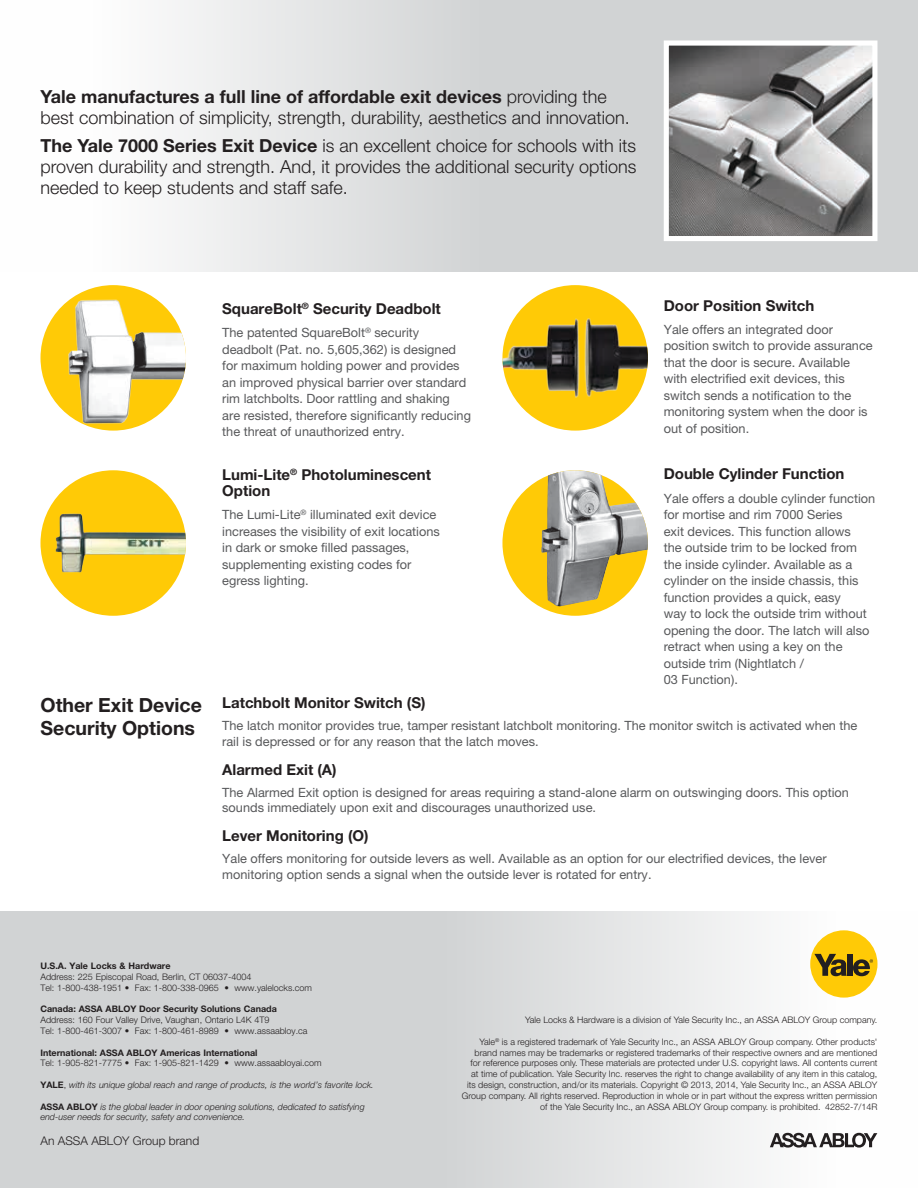
<style>
.page{position:relative;width:918px;height:1188px;background:#fff}
.page>*{position:absolute;margin:0;border:0;box-sizing:border-box;transform-origin:0 0}
.t1{font:700 19.5px/23.4px "Helvetica Neue";color:#231f20}
.t2{font:300 18px/21px "Helvetica Neue";color:#231f20}
.t3{font:700 15px/16.5px "Helvetica Neue";color:#231f20}
.t4{font:12.75px/16.5px "Helvetica Neue";color:#58595b}
.t5{font:300 12px "Helvetica Neue";color:#231f20}
.t6{font:300 9px/10.8px "Helvetica Neue";color:#231f20}
.t7{font:italic 300 9px/10.8px "Helvetica Neue";color:#231f20}
.t8{font:700 9px "Helvetica Neue";color:#231f20}
.s1{font-weight:700}
.s2{font-weight:700;font-style:normal}
.s3{font-style:normal}
</style>
<div class="page">
<div style="left:0;top:912px;width:918px;height:276px;background:linear-gradient(to right,#c4c7c8,#f9f9f9)"></div>
<div style="left:810px;top:930px;width:68px;height:68px;background:#ffca06;border-radius:50%"></div>
<svg style="left:814px;top:954px;width:33px;height:22px"></svg>
<div style="left:847px;top:954px;width:6px;height:22px;background:#231f20"></div>
<svg style="left:853px;top:959px;width:20px;height:17px"></svg>
<svg style="left:770px;top:1133px;width:107px;height:15px"></svg>
<div style="left:0;top:0;width:918px;height:272px;background:linear-gradient(to right,#fafafa,#c5c7c8)"></div>
<img style="left:670px;top:47px;width:201px;height:188px">
<div style="left:664px;top:41px;width:213px;height:200px;border:5px solid #fff"></div>
<div style="left:502px;top:285px;width:146px;height:146px;background:#ffca06;border-radius:50%"></div>
<img style="left:502px;top:314px;width:146px;height:88px">
<div style="left:502px;top:470px;width:146px;height:146px;background:#ffca06;border-radius:50%"></div>
<img style="left:541px;top:470px;width:107px;height:137px">
<img style="left:40px;top:285px;width:146px;height:146px;border-radius:73px">
<div style="left:41px;top:470px;width:145px;height:146px;background:#ffca06;border-radius:50%"></div>
<img style="left:56px;top:513px;width:130px;height:60px">
<h2 class="t2" style="left:40px;top:86px;width:591px"><span class="s1">Yale manufactures a full line of affordable exit devices</span> providing the best combination of simplicity, strength, durability, aesthetics and innovation.</h2>
<h2 class="t2" style="left:40px;top:134px;width:598px;text-align:justify"><span class="s1">The Yale 7000 Series Exit Device</span> is an excellent choice for schools with its proven durability and strength. And, it provides the additional security options needed to keep students and staff safe.</h2>
<p class="t3" style="left:222px;top:300px;width:220px">SquareBolt<sup>®</sup> Security Deadbolt</p>
<p class="t4" style="left:222px;top:324px;width:250px">The patented SquareBolt<sup>®</sup> security deadbolt (Pat. no. 5,605,362) is designed for maximum holding power and provides an improved physical barrier over standard rim latchbolts. Door rattling and shaking are resisted, therefore significantly reducing the threat of unauthorized entry.</p>
<p class="t3" style="left:222px;top:466px;width:210px">Lumi-Lite<sup>®</sup> Photoluminescent<br>Option</p>
<p class="t4" style="left:222px;top:506px;width:219px">The Lumi-Lite<sup>®</sup> illuminated exit device increases the visibility of exit locations in dark or smoke filled passages, supplementing existing codes for egress lighting.</p>
<p class="t3" style="left:664px;top:297px;width:152px">Door Position Switch</p>
<p class="t4" style="left:664px;top:321px;width:210px">Yale offers an integrated door position switch to provide assurance that the door is secure. Available with electrified exit devices, this switch sends a notification to the monitoring system when the door is out of position.</p>
<p class="t3" style="left:664px;top:465px;width:182px">Double Cylinder Function</p>
<p class="t4" style="left:664px;top:490px;width:213px">Yale offers a double cylinder function for mortise and rim 7000 Series<br>exit devices. This function allows<br>the outside trim to be locked from the inside cylinder. Available as a cylinder on the inside chassis, this function provides a quick, easy<br>way to lock the outside trim without opening the door. The latch will also retract when using a key on the outside trim (Nightlatch /<br>03 Function).</p>
<h1 class="t1" style="left:40px;top:693px;width:163px">Other Exit Device<br>Security Options</h1>
<p class="t3" style="left:222px;top:694px;width:205px">Latchbolt Monitor Switch (S)</p>
<p class="t4" style="left:222px;top:718px;width:637px;line-height:15.3px">The latch monitor provides true, tamper resistant latchbolt monitoring. The monitor switch is activated when the rail is depressed or for any reason that the latch moves.</p>
<p class="t3" style="left:222px;top:761px;width:116px">Alarmed Exit (A)</p>
<p class="t4" style="left:222px;top:784px;width:628px;line-height:15.3px">The Alarmed Exit option is designed for areas requiring a stand-alone alarm on outswinging doors. This option sounds immediately upon exit and discourages unauthorized use.</p>
<p class="t3" style="left:222px;top:827px;width:148px">Lever Monitoring (O)</p>
<p class="t4" style="left:222px;top:851px;width:606px;line-height:15.3px">Yale offers monitoring for outside levers as well. Available as an option for our electrified devices, the lever monitoring option sends a signal when the outside lever is rotated for entry.</p>
<p class="t8" style="left:40px;top:960px;width:132px">U.S.A. Yale Locks &amp; Hardware</p>
<p class="t6" style="left:40px;top:971px;width:273px">Address: 225 Episcopal Road, Berlin, CT 06037-4004<br>Tel: 1-800-438-1951 • Fax: 1-800-338-0965 • www.yalelocks.com</p>
<p class="t8" style="left:40px;top:1004px;width:238px">Canada: ASSA ABLOY Door Security Solutions Canada</p>
<p class="t6" style="left:40px;top:1014px;width:269px">Address: 160 Four Valley Drive, Vaughan, Ontario L4K 4T9<br>Tel: 1-800-461-3007 • Fax: 1-800-461-8989 • www.assaabloy.ca</p>
<p class="t8" style="left:40px;top:1047px;width:219px">International: ASSA ABLOY Americas International</p>
<p class="t6" style="left:40px;top:1058px;width:283px">Tel: 1-905-821-7775 • Fax: 1-905-821-1429 • www.assaabloyai.com</p>
<p class="t7" style="left:40px;top:1079px;width:335px"><span class="s2">YALE</span><span class="s3">,</span> with its unique global reach and range of products, is the world’s favorite lock.</p>
<p class="t7" style="left:40px;top:1101px;width:326px"><span class="s2">ASSA ABLOY</span> is the global leader in door opening solutions, dedicated to satisfying end-user needs for security, safety and convenience.</p>
<p class="t5" style="left:40px;top:1134px;width:160px">An ASSA ABLOY Group brand</p>
<p class="t6" style="left:525px;top:1014px;width:354px">Yale Locks &amp; Hardware is a division of Yale Security Inc., an ASSA ABLOY Group company.</p>
<p class="t6" style="left:462px;top:1036px;width:417px;text-align:right">Yale<sup>®</sup> is a registered trademark of Yale Security Inc., an ASSA ABLOY Group company. Other products' brand names may be trademarks or registered trademarks of their respective owners and are mentioned<br>for reference purposes only. These materials are protected under U.S. copyright laws. All contents current at time of publication. Yale Security Inc. reserves the right to change availability of any item in this catalog, its design, construction, and/or its materials. Copyright © 2013, 2014, Yale Security Inc., an ASSA ABLOY Group company. All rights reserved. Reproduction in whole or in part without the express written permission of the Yale Security Inc., an ASSA ABLOY Group company. is prohibited. 42852-7/14R</p>
</div>
